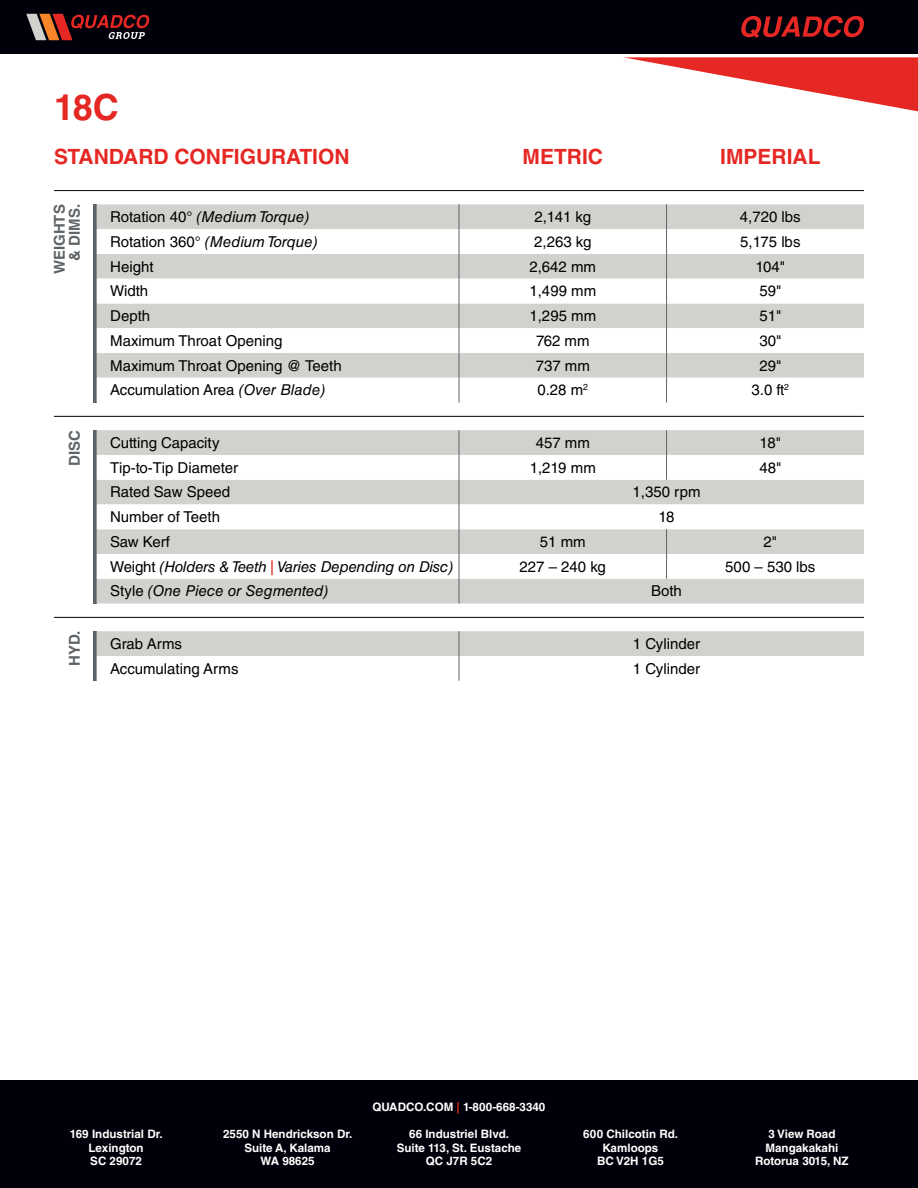
<style>
.page{position:relative;width:918px;height:1188px;background:#fff}
.page>*{position:absolute;margin:0;border:0;box-sizing:border-box;transform-origin:0 0}
.t1{font:700 36px "Helvetica LT Std";color:#e52823}
.t2{font:700 21px "Helvetica LT Std";color:#e52823}
.t3{font:15px "Helvetica LT Std";color:#000}
.t4{font:italic 15px "Helvetica LT Std";letter-spacing:-.005em;color:#000}
.t5{font:700 15px/15px "Helvetica LT Std";color:#5e6367;text-align:right}
.t6{font:700 11.7px/13.5px "Helvetica LT Std";color:#fff;text-align:center}
.s1{font-style:normal}
.s2{font-style:italic}
.s3{color:#e52823}
</style>
<div class="page">
<div style="left:0;top:1080px;width:918px;height:108px;background:#00000a"></div>
<div style="left:0;top:0;width:918px;height:54px;background:#00000a"></div>
<svg style="left:624px;top:57px;width:294px;height:55px"></svg>
<svg style="left:26px;top:14px;width:124px;height:26px"></svg>
<svg style="left:741px;top:16px;width:123px;height:22px"></svg>
<hr style="left:54px;top:190px;width:810px;height:1px;background:#00000a">
<svg style="left:93px;top:204px;width:4px;height:198px"></svg>
<hr style="left:54px;top:416px;width:810px;height:1px;background:#00000a">
<hr style="left:54px;top:617px;width:810px;height:1px;background:#00000a">
<svg style="left:93px;top:430px;width:4px;height:173px"></svg>
<svg style="left:93px;top:631px;width:4px;height:50px"></svg>
<svg style="left:97px;top:631px;width:767px;height:50px"></svg>
<div style="left:97px;top:204px;width:767px;height:25px;background:#d1d1ce"></div>
<svg style="left:97px;top:229px;width:767px;height:173px"></svg>
<svg style="left:459px;top:204px;width:1px;height:198px"></svg>
<svg style="left:666px;top:204px;width:1px;height:198px"></svg>
<div style="left:97px;top:430px;width:767px;height:174px;background:#d1d1ce"></div>
<svg style="left:97px;top:455px;width:767px;height:124px"></svg>
<svg style="left:666px;top:430px;width:1px;height:50px"></svg>
<svg style="left:666px;top:529px;width:1px;height:50px"></svg>
<svg style="left:459px;top:430px;width:1px;height:174px"></svg>
<h1 class="t1" style="left:54px;top:86px;width:66px">18C</h1>
<h2 class="t2" style="left:54px;top:143px;width:297px">STANDARD CONFIGURATION</h2>
<h2 class="t2" style="left:523px;top:143px;width:82px">METRIC</h2>
<h2 class="t2" style="left:720px;top:143px;width:102px">IMPERIAL</h2>
<p class="t5" style="left:52px;top:274px;width:72px;rotate:-90deg">WEIGHTS &amp; DIMS.</p>
<p class="t5" style="left:67px;top:466px;width:37px;rotate:-90deg">DISC</p>
<p class="t5" style="left:67px;top:666px;width:37px;rotate:-90deg">HYD.</p>
<p class="t4" style="left:110px;top:208px;width:201px"><span class="s1">Rotation 40°</span> (Medium Torque)</p>
<p class="t3" style="left:534px;top:208px;width:58px">2,141 kg</p>
<p class="t3" style="left:740px;top:208px;width:62px">4,720 lbs</p>
<p class="t4" style="left:110px;top:233px;width:209px"><span class="s1">Rotation 360°</span> (Medium Torque)</p>
<p class="t3" style="left:534px;top:233px;width:59px">2,263 kg</p>
<p class="t3" style="left:740px;top:233px;width:62px">5,175 lbs</p>
<p class="t3" style="left:110px;top:258px;width:45px">Height</p>
<p class="t3" style="left:529px;top:258px;width:68px">2,642 mm</p>
<p class="t3" style="left:756px;top:258px;width:31px">104"</p>
<p class="t3" style="left:110px;top:282px;width:40px">Width</p>
<p class="t3" style="left:529px;top:282px;width:68px">1,499 mm</p>
<p class="t3" style="left:759px;top:282px;width:24px">59"</p>
<p class="t3" style="left:110px;top:307px;width:42px">Depth</p>
<p class="t3" style="left:529px;top:307px;width:68px">1,295 mm</p>
<p class="t3" style="left:759px;top:307px;width:24px">51"</p>
<p class="t3" style="left:110px;top:332px;width:174px">Maximum Throat Opening</p>
<p class="t3" style="left:536px;top:332px;width:55px">762 mm</p>
<p class="t3" style="left:759px;top:332px;width:24px">30"</p>
<p class="t3" style="left:110px;top:357px;width:233px">Maximum Throat Opening @ Teeth</p>
<p class="t3" style="left:536px;top:357px;width:56px">737 mm</p>
<p class="t3" style="left:759px;top:357px;width:24px">29"</p>
<p class="t3" style="left:110px;top:381px;width:217px">Accumulation Area <span class="s2">(Over Blade)</span></p>
<p class="t3" style="left:537px;top:381px;width:52px">0.28 m<sup>2</sup></p>
<p class="t3" style="left:752px;top:382px;width:39px">3.0 ft<sup>2</sup></p>
<p class="t3" style="left:110px;top:434px;width:111px">Cutting Capacity</p>
<p class="t3" style="left:536px;top:434px;width:56px">457 mm</p>
<p class="t3" style="left:760px;top:434px;width:23px">18"</p>
<p class="t3" style="left:110px;top:459px;width:129px">Tip-to-Tip Diameter</p>
<p class="t3" style="left:530px;top:459px;width:68px">1,219 mm</p>
<p class="t3" style="left:759px;top:459px;width:24px">48"</p>
<p class="t3" style="left:110px;top:484px;width:121px">Rated Saw Speed</p>
<p class="t3" style="left:633px;top:484px;width:69px">1,350 rpm</p>
<p class="t3" style="left:110px;top:508px;width:111px">Number of Teeth</p>
<p class="t3" style="left:659px;top:508px;width:18px">18</p>
<p class="t3" style="left:110px;top:533px;width:61px">Saw Kerf</p>
<p class="t3" style="left:540px;top:533px;width:47px">51 mm</p>
<p class="t3" style="left:764px;top:533px;width:15px">2"</p>
<p class="t4" style="left:110px;top:558px;width:345px"><span class="s1">Weight</span> (Holders &amp; Teeth <span class="s3">|</span> Varies Depending on Disc)</p>
<p class="t3" style="left:520px;top:558px;width:88px">227 – 240 kg</p>
<p class="t3" style="left:725px;top:558px;width:92px">500 – 530 lbs</p>
<p class="t4" style="left:110px;top:583px;width:220px"><span class="s1">Style</span> (One Piece or Segmented)</p>
<p class="t3" style="left:651px;top:583px;width:32px">Both</p>
<p class="t3" style="left:110px;top:635px;width:73px">Grab Arms</p>
<p class="t3" style="left:633px;top:635px;width:69px">1 Cylinder</p>
<p class="t3" style="left:110px;top:660px;width:130px">Accumulating Arms</p>
<p class="t3" style="left:633px;top:660px;width:69px">1 Cylinder</p>
<p class="t6" style="left:373px;top:1100px;width:174px">QUADCO.COM <span class="s3">|</span> 1-800-668-3340</p>
<p class="t6" style="left:70px;top:1127px;width:95px">169 Industrial Dr.<br>Lexington<br>SC 29072</p>
<p class="t6" style="left:223px;top:1127px;width:131px">2550 N Hendrickson Dr.<br>Suite A, Kalama<br>WA 98625</p>
<p class="t6" style="left:397px;top:1127px;width:126px">66 Industriel Blvd.<br>Suite 113, St. Eustache<br>QC J7R 5C2</p>
<p class="t6" style="left:583px;top:1127px;width:96px">600 Chilcotin Rd.<br>Kamloops<br>BC V2H 1G5</p>
<p class="t6" style="left:755px;top:1127px;width:95px">3 View Road<br>Mangakakahi<br>Rotorua 3015, NZ</p>
</div>
